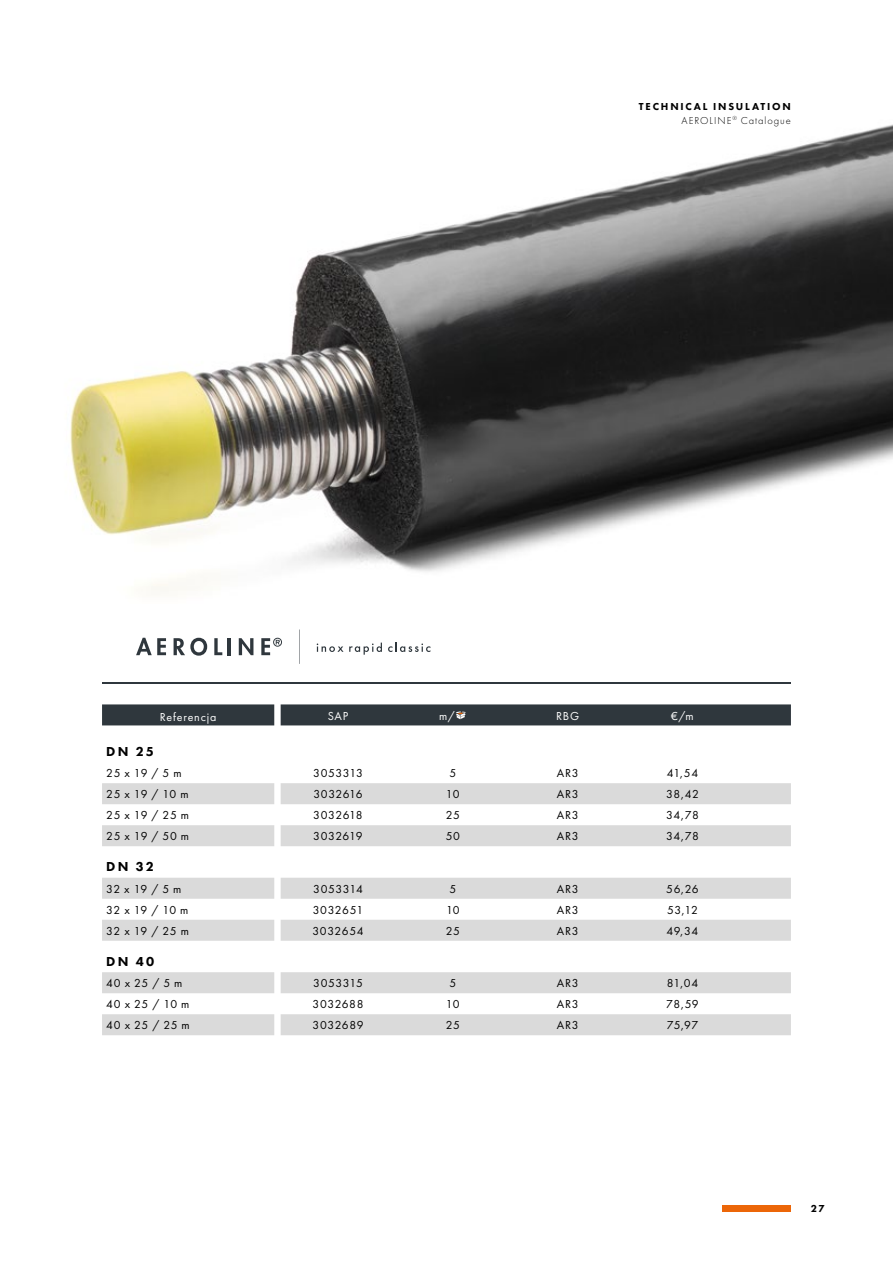
<style>
.page{position:relative;width:893px;height:1263px;background:#fff}
.page>*{position:absolute;margin:0;border:0;box-sizing:border-box;transform-origin:0 0}
.t1{font:800 13.5px "Futura PT";letter-spacing:.165em;color:#000}
.t2{font:12px "Futura PT";letter-spacing:.045em;color:#000}
.t3{font:12px "Futura PT";letter-spacing:.065em;color:#fff}
.t4{font:800 10.5px/13.5px "Futura PT";letter-spacing:.175em;color:#000;text-align:right}
.s1{font-weight:300}
</style>
<div class="page">
<img style="left:70px;top:124px;width:823px;height:532px">
<hr style="left:102px;top:682px;width:689px;height:1px;background:#2f373d">
<svg style="left:136px;top:638px;width:30px;height:17px"></svg>
<svg style="left:174px;top:638px;width:33px;height:18px"></svg>
<svg style="left:214px;top:638px;width:8px;height:17px"></svg>
<hr style="left:228px;top:638px;width:3px;height:17px;background:#2f373d">
<svg style="left:239px;top:638px;width:14px;height:17px"></svg>
<svg style="left:261px;top:638px;width:21px;height:17px"></svg>
<svg style="left:299px;top:629px;width:1px;height:35px"></svg>
<svg style="left:317px;top:643px;width:26px;height:9px"></svg>
<svg style="left:349px;top:643px;width:33px;height:12px"></svg>
<svg style="left:388px;top:643px;width:42px;height:9px"></svg>
<svg style="left:102px;top:783px;width:689px;height:252px"></svg>
<div style="left:102px;top:704px;width:689px;height:21px;background:#2f373d"></div>
<div style="left:723px;top:1205px;width:68px;height:7px;background:#ec6608"></div>
<p class="t4" style="left:639px;top:100px;width:153px">TECHNICAL INSULATION<br><span class="s1">AEROLINE</span><sup>®</sup> <span class="s1">Catalogue</span></p>
<p class="t3" style="left:160px;top:710px;width:58px">Referencja</p>
<p class="t3" style="left:328px;top:708px;width:22px">SAP</p>
<p class="t3" style="left:439px;top:708px;width:17px">m/</p>
<p class="t3" style="left:556px;top:708px;width:24px">RBG</p>
<p class="t3" style="left:671px;top:708px;width:24px">€/m</p>
<p class="t1" style="left:106px;top:743px;width:49px">DN 25</p>
<p class="t2" style="left:106px;top:766px;width:77px">25 x 19 / 5 m</p>
<p class="t2" style="left:313px;top:766px;width:51px">3053313</p>
<p class="t2" style="left:449px;top:766px;width:8px">5</p>
<p class="t2" style="left:557px;top:766px;width:23px">AR3</p>
<p class="t2" style="left:667px;top:766px;width:33px">41,54</p>
<p class="t2" style="left:106px;top:787px;width:84px">25 x 19 / 10 m</p>
<p class="t2" style="left:313px;top:787px;width:51px">3032616</p>
<p class="t2" style="left:446px;top:787px;width:15px">10</p>
<p class="t2" style="left:557px;top:787px;width:23px">AR3</p>
<p class="t2" style="left:666px;top:787px;width:34px">38,42</p>
<p class="t2" style="left:106px;top:808px;width:84px">25 x 19 / 25 m</p>
<p class="t2" style="left:313px;top:808px;width:51px">3032618</p>
<p class="t2" style="left:446px;top:808px;width:16px">25</p>
<p class="t2" style="left:557px;top:808px;width:23px">AR3</p>
<p class="t2" style="left:666px;top:808px;width:34px">34,78</p>
<p class="t2" style="left:106px;top:829px;width:84px">25 x 19 / 50 m</p>
<p class="t2" style="left:313px;top:829px;width:51px">3032619</p>
<p class="t2" style="left:446px;top:829px;width:16px">50</p>
<p class="t2" style="left:557px;top:829px;width:23px">AR3</p>
<p class="t2" style="left:666px;top:829px;width:34px">34,78</p>
<p class="t1" style="left:106px;top:858px;width:49px">DN 32</p>
<p class="t2" style="left:106px;top:882px;width:77px">32 x 19 / 5 m</p>
<p class="t2" style="left:313px;top:882px;width:51px">3053314</p>
<p class="t2" style="left:449px;top:882px;width:8px">5</p>
<p class="t2" style="left:557px;top:882px;width:23px">AR3</p>
<p class="t2" style="left:666px;top:882px;width:34px">56,26</p>
<p class="t2" style="left:106px;top:903px;width:84px">32 x 19 / 10 m</p>
<p class="t2" style="left:313px;top:903px;width:52px">3032651</p>
<p class="t2" style="left:446px;top:903px;width:15px">10</p>
<p class="t2" style="left:557px;top:903px;width:23px">AR3</p>
<p class="t2" style="left:667px;top:903px;width:32px">53,12</p>
<p class="t2" style="left:106px;top:924px;width:84px">32 x 19 / 25 m</p>
<p class="t2" style="left:312px;top:924px;width:53px">3032654</p>
<p class="t2" style="left:446px;top:924px;width:16px">25</p>
<p class="t2" style="left:557px;top:924px;width:23px">AR3</p>
<p class="t2" style="left:667px;top:924px;width:33px">49,34</p>
<p class="t1" style="left:106px;top:953px;width:49px">DN 40</p>
<p class="t2" style="left:106px;top:976px;width:78px">40 x 25 / 5 m</p>
<p class="t2" style="left:313px;top:976px;width:51px">3053315</p>
<p class="t2" style="left:449px;top:976px;width:8px">5</p>
<p class="t2" style="left:557px;top:976px;width:23px">AR3</p>
<p class="t2" style="left:667px;top:976px;width:33px">81,04</p>
<p class="t2" style="left:106px;top:997px;width:85px">40 x 25 / 10 m</p>
<p class="t2" style="left:312px;top:997px;width:53px">3032688</p>
<p class="t2" style="left:446px;top:997px;width:15px">10</p>
<p class="t2" style="left:557px;top:997px;width:23px">AR3</p>
<p class="t2" style="left:666px;top:997px;width:34px">78,59</p>
<p class="t2" style="left:106px;top:1018px;width:85px">40 x 25 / 25 m</p>
<p class="t2" style="left:313px;top:1018px;width:52px">3032689</p>
<p class="t2" style="left:446px;top:1018px;width:16px">25</p>
<p class="t2" style="left:557px;top:1018px;width:23px">AR3</p>
<p class="t2" style="left:667px;top:1018px;width:33px">75,97</p>
<p class="t4" style="left:811px;top:1201px;width:16px">27</p>
</div>
